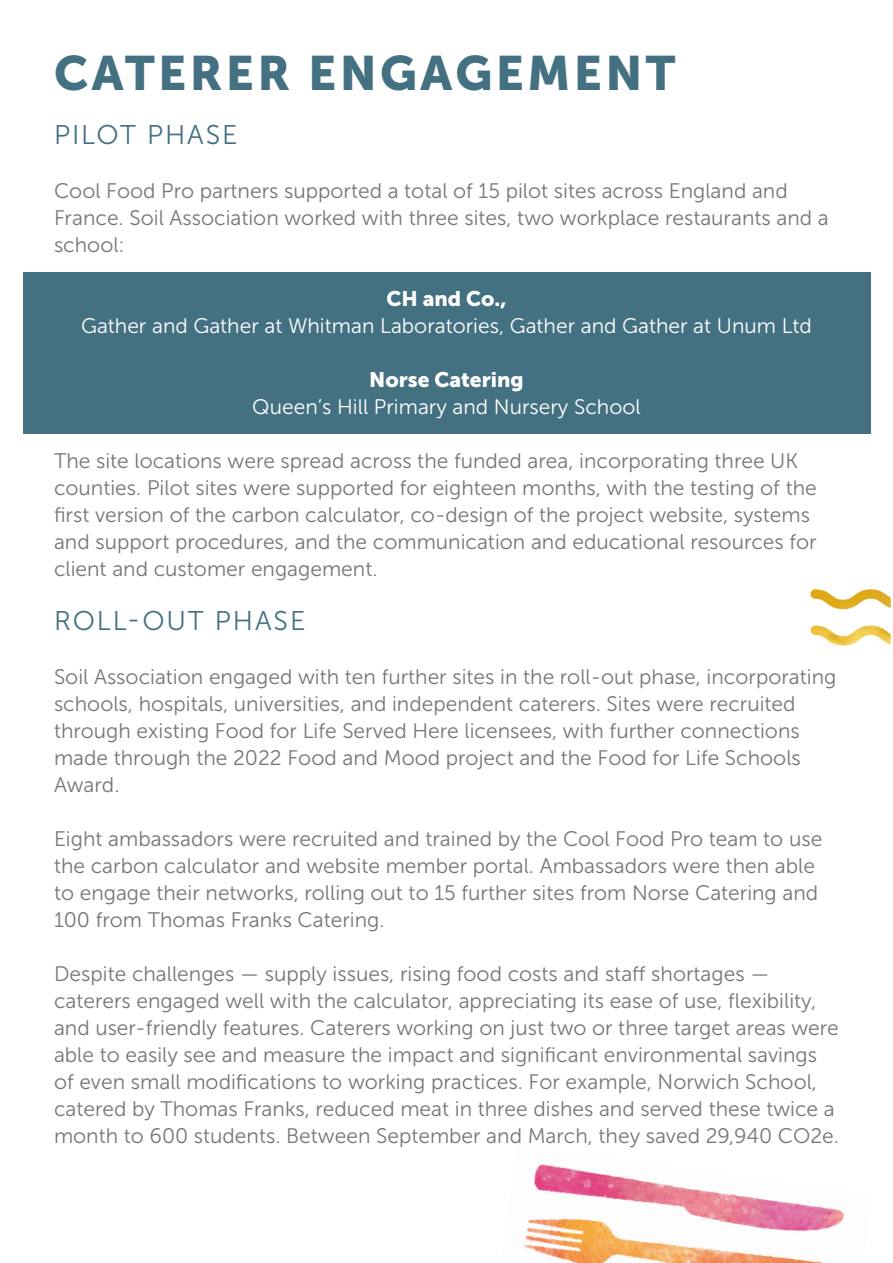
<style>
.page{position:relative;width:893px;height:1263px;background:#fff}
.page>*{position:absolute;margin:0;border:0;box-sizing:border-box;transform-origin:0 0}
.t1{font:48px "Museo Sans 900";letter-spacing:.07em;color:#447182}
.t2{font:27px "Museo Sans 300";letter-spacing:.07em;color:#447182}
.t3{font:21px/27px "Museo Sans 300";color:#757678}
.t4{font:21px/27px "Museo Sans 300";color:#fff;text-align:center}
.t5{font:21px "Museo Sans 900";color:#fff}
.s1{font-family:"Museo Sans 900"}
</style>
<div class="page">
<div style="left:23px;top:273px;width:847px;height:161px;background:#447182"></div>
<img style="left:810px;top:589px;width:81px;height:57px">
<img style="left:524px;top:1164px;width:321px;height:99px">
<p class="t1" style="left:54px;top:46px;width:623px">CATERER ENGAGEMENT</p>
<p class="t2" style="left:54px;top:120px;width:185px">PILOT PHASE</p>
<p class="t3" style="left:54px;top:177px;width:776px">Cool Food Pro partners supported a total of 15 pilot sites across England and<br>France. Soil Association worked with three sites, two workplace restaurants and a school:</p>
<p class="t5" style="left:386px;top:287px;width:121px">CH and Co.,</p>
<p class="t4" style="left:81px;top:312px;width:732px">Gather and Gather at Whitman Laboratories, Gather and Gather at Unum Ltd</p>
<p class="t4" style="left:252px;top:366px;width:390px"><span class="s1">Norse Catering<br></span>Queen’s Hill Primary and Nursery School</p>
<p class="t3" style="left:54px;top:447px;width:764px">The site locations were spread across the funded area, incorporating three UK counties. Pilot sites were supported for eighteen months, with the testing of the first version of the carbon calculator, co-design of the project website, systems and support procedures, and the communication and educational resources for client and customer engagement.</p>
<p class="t2" style="left:54px;top:606px;width:253px">ROLL-OUT PHASE</p>
<p class="t3" style="left:54px;top:663px;width:784px">Soil Association engaged with ten further sites in the roll-out phase, incorporating schools, hospitals, universities, and independent caterers. Sites were recruited through existing Food for Life Served Here licensees, with further connections made through the 2022 Food and Mood project and the Food for Life Schools Award.</p>
<p class="t3" style="left:54px;top:825px;width:770px">Eight ambassadors were recruited and trained by the Cool Food Pro team to use the carbon calculator and website member portal. Ambassadors were then able to engage their networks, rolling out to 15 further sites from Norse Catering and 100 from Thomas Franks Catering.</p>
<p class="t3" style="left:54px;top:960px;width:786px">Despite challenges — supply issues, rising food costs and staff shortages — caterers engaged well with the calculator, appreciating its ease of use, flexibility, and user-friendly features. Caterers working on just two or three target areas were able to easily see and measure the impact and significant environmental savings of even small modifications to working practices. For example, Norwich School, catered by Thomas Franks, reduced meat in three dishes and served these twice a month to 600 students. Between September and March, they saved 29,940 CO2e.</p>
</div>
